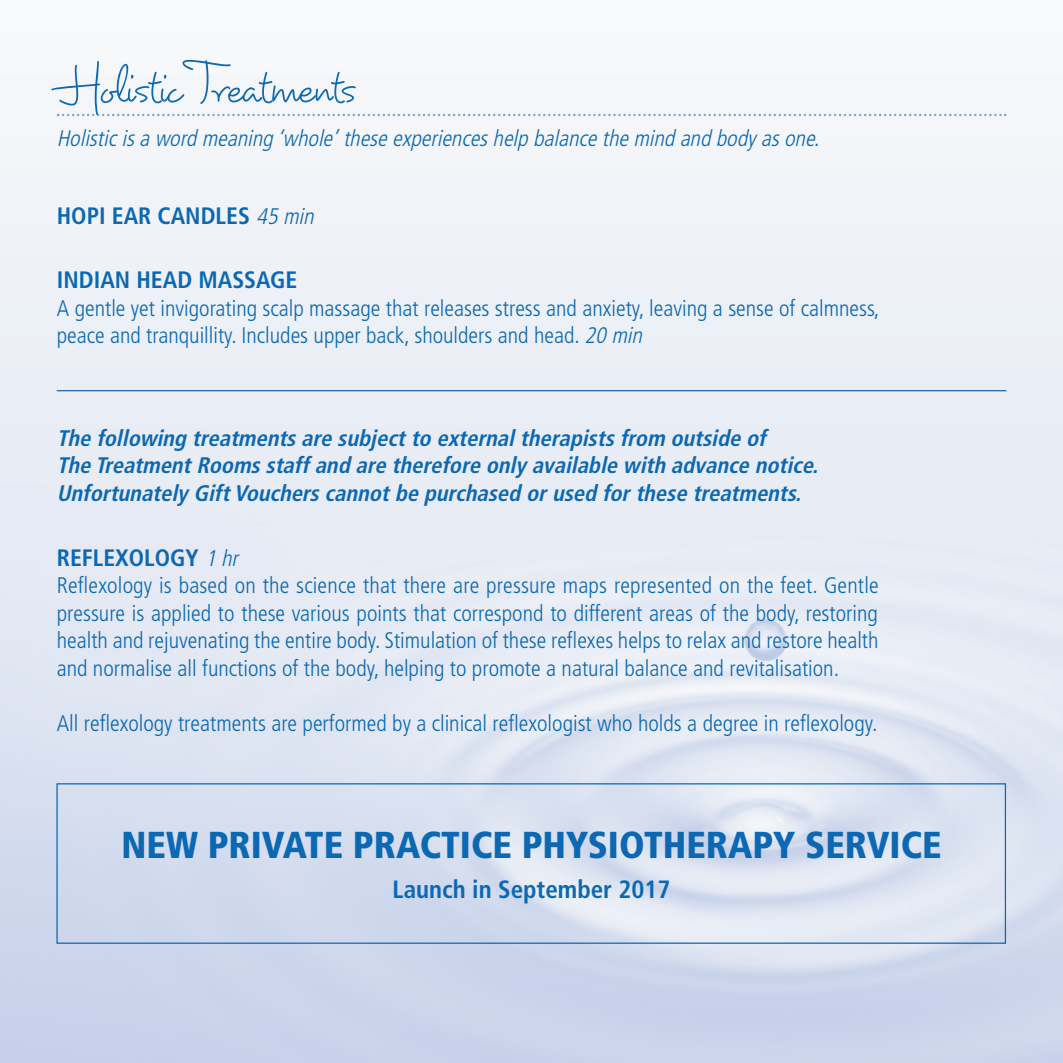
<style>
.page{position:relative;width:1063px;height:1063px;background:#fff}
.page>*{position:absolute;margin:0;border:0;box-sizing:border-box;transform-origin:0 0}
.t1{font:50px "Dartangnon ITC Std";color:#0c68b2}
.t2{font:900 condensed 37.5px "Frutiger LT Std";color:#0c68b2}
.t3{font:700 condensed 25px "Frutiger LT Std";color:#0c68b2}
.t4{font:700 condensed 23.75px "Frutiger LT Std";color:#0c68b2}
.t5{font:300 condensed 22.5px/27.5px "Frutiger LT Std";color:#0c68b2}
.t6{font:italic 700 condensed 22.5px/27.5px "Frutiger LT Std";color:#0c68b2}
.t7{font:italic 300 condensed 22.5px "Frutiger LT Std";color:#0c68b2}
.s1{font-weight:300;font-style:italic;font-size:22.5px}
.s2{font-style:italic}
</style>
<div class="page">
<svg style="left:57px;top:114px;width:949px;height:2px"></svg>
<hr style="left:57px;top:390px;width:949px;height:1px;background:#0c68b2">
<div style="left:56px;top:783px;width:950px;height:161px;border:1px solid #0c68b2"></div>
<p class="t1" style="left:57px;top:57px;width:299px">Holistic Treatments</p>
<p class="t7" style="left:57px;top:129px;width:769px">Holisticisa word meaning ‘whole’these experienceshelp balance the mind and body asone.</p>
<p class="t4" style="left:57px;top:206px;width:263px">HOPI EAR CANDLES <span class="s1">45 min</span></p>
<p class="t4" style="left:57px;top:270px;width:242px">INDIAN HEAD MASSAGE</p>
<p class="t5" style="left:57px;top:296px;width:824px">A gentle yet invigorating scalp massage that releases stress and anxiety, leaving a sense of calmness, peace and tranquillity. Includes upper back, shoulders and head. <span class="s2">20 min</span></p>
<p class="t6" style="left:57px;top:426px;width:767px">The following treatments are subjectto externaltherapists from outside of<br>The TreatmentRooms staff and are therefore only available with advance notice.<br>Unfortunately GiftVouchers cannotbe purchased orused forthese treatments.</p>
<p class="t4" style="left:57px;top:548px;width:187px">REFLEXOLOGY <span class="s1">1 hr</span></p>
<p class="t5" style="left:57px;top:573px;width:823px;text-align:justify">Reflexology is based on the science that there are pressure maps represented on the feet. Gentle pressure is applied to these various points that correspond to different areas of the body, restoring health and rejuvenating the entire body. Stimulation of these reflexes helps to relax and restore health and normalise all functions of the body, helping to promote a natural balance and revitalisation.</p>
<p class="t5" style="left:57px;top:711px;width:822px">All reflexology treatments are performed by a clinical reflexologist who holds a degree in reflexology.</p>
<p class="t2" style="left:122px;top:830px;width:822px">NEW PRIVATE PRACTICE PHYSIOTHERAPY SERVICE</p>
<p class="t3" style="left:393px;top:880px;width:280px">Launch in September 2017</p>
</div>
